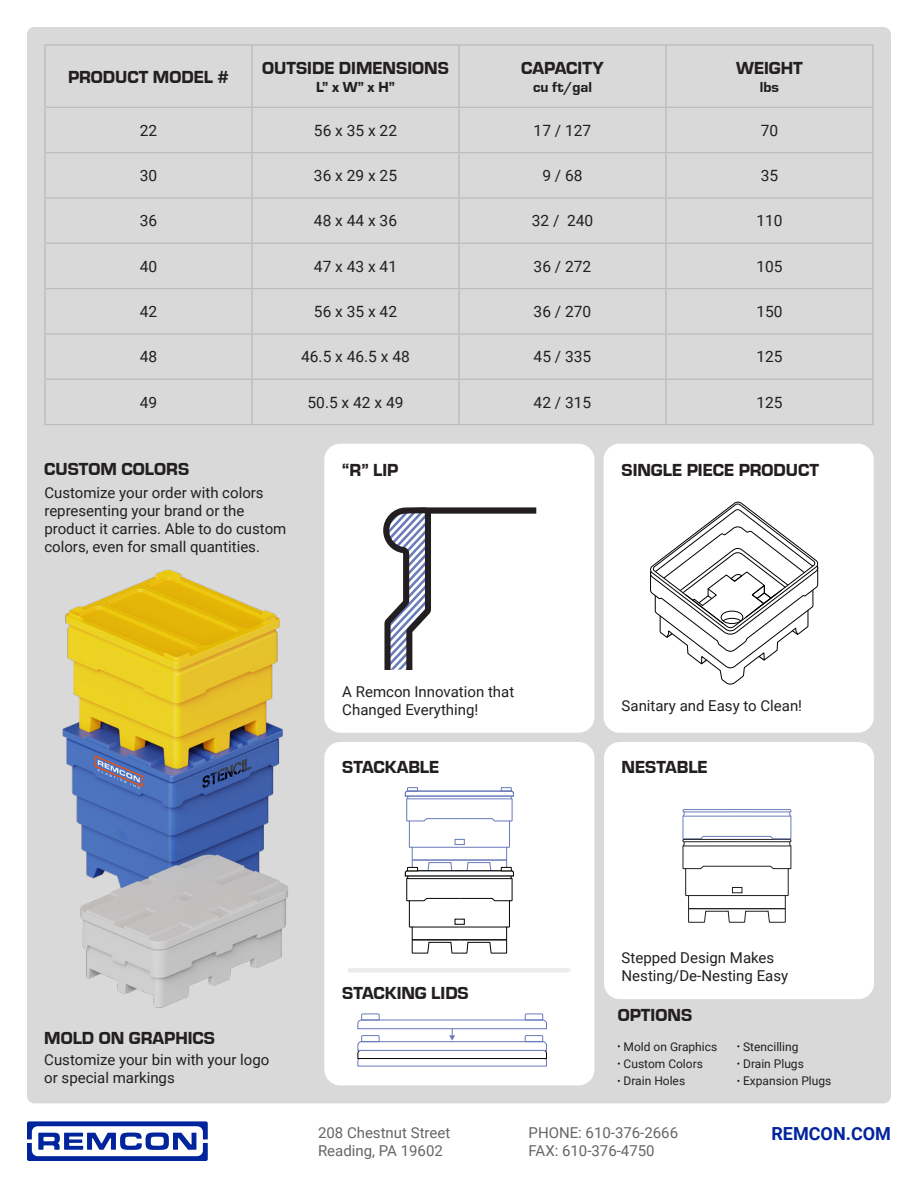
<style>
.page{position:relative;width:918px;height:1188px;background:#fff}
.page>*{position:absolute;margin:0;border:0;box-sizing:border-box;transform-origin:0 0}
.t1{font:800 18px "Eurostile Becker";color:#231f20}
.t2{font:700 18px "Roboto";color:#00249c}
.t3{font:15.6px "Roboto";color:#231f20}
.t4{font:15px/18px "Roboto";color:#231f20}
.t5{font:15px/18px "Roboto";color:#656568}
.t6{font:800 15px "Eurostile Becker";color:#231f20}
.t7{font:12px "Roboto";color:#231f20}
</style>
<div class="page">
<div style="left:27px;top:27px;width:864px;height:1076px;background:#d8d9d8;border-radius:8px"></div>
<svg style="left:27px;top:1121px;width:181px;height:40px"></svg>
<div style="left:604px;top:444px;width:270px;height:289px;background:#fff;border-radius:16px"></div>
<hr style="left:44px;top:44px;width:208px;height:2px;background:#bcbdc0">
<hr style="left:252px;top:44px;width:207px;height:2px;background:#bcbdc0">
<hr style="left:459px;top:44px;width:207px;height:2px;background:#bcbdc0">
<hr style="left:666px;top:44px;width:208px;height:2px;background:#bcbdc0">
<hr style="left:46px;top:107px;width:206px;height:1px;background:#bcbdc0">
<hr style="left:252px;top:107px;width:207px;height:1px;background:#bcbdc0">
<hr style="left:459px;top:107px;width:207px;height:1px;background:#bcbdc0">
<hr style="left:666px;top:107px;width:206px;height:1px;background:#bcbdc0">
<hr style="left:46px;top:152px;width:206px;height:1px;background:#bcbdc0">
<hr style="left:252px;top:152px;width:207px;height:1px;background:#bcbdc0">
<hr style="left:459px;top:152px;width:207px;height:1px;background:#bcbdc0">
<hr style="left:666px;top:152px;width:206px;height:1px;background:#bcbdc0">
<hr style="left:46px;top:197px;width:206px;height:2px;background:#bcbdc0">
<hr style="left:252px;top:197px;width:207px;height:2px;background:#bcbdc0">
<hr style="left:459px;top:197px;width:207px;height:2px;background:#bcbdc0">
<hr style="left:666px;top:197px;width:206px;height:2px;background:#bcbdc0">
<hr style="left:46px;top:243px;width:206px;height:1px;background:#bcbdc0">
<hr style="left:252px;top:243px;width:207px;height:1px;background:#bcbdc0">
<hr style="left:459px;top:243px;width:207px;height:1px;background:#bcbdc0">
<hr style="left:666px;top:243px;width:206px;height:1px;background:#bcbdc0">
<hr style="left:46px;top:288px;width:206px;height:1px;background:#bcbdc0">
<hr style="left:252px;top:288px;width:207px;height:1px;background:#bcbdc0">
<hr style="left:459px;top:288px;width:207px;height:1px;background:#bcbdc0">
<hr style="left:666px;top:288px;width:206px;height:1px;background:#bcbdc0">
<hr style="left:46px;top:333px;width:206px;height:2px;background:#bcbdc0">
<hr style="left:252px;top:333px;width:207px;height:2px;background:#bcbdc0">
<hr style="left:459px;top:333px;width:207px;height:2px;background:#bcbdc0">
<hr style="left:666px;top:333px;width:206px;height:2px;background:#bcbdc0">
<hr style="left:46px;top:379px;width:206px;height:1px;background:#bcbdc0">
<hr style="left:252px;top:379px;width:207px;height:1px;background:#bcbdc0">
<hr style="left:459px;top:379px;width:207px;height:1px;background:#bcbdc0">
<hr style="left:666px;top:379px;width:206px;height:1px;background:#bcbdc0">
<hr style="left:44px;top:424px;width:208px;height:1px;background:#bcbdc0">
<hr style="left:252px;top:424px;width:207px;height:1px;background:#bcbdc0">
<hr style="left:459px;top:424px;width:207px;height:1px;background:#bcbdc0">
<hr style="left:666px;top:424px;width:208px;height:1px;background:#bcbdc0">
<hr style="left:44px;top:46px;width:2px;height:61px;background:#bcbdc0">
<hr style="left:251px;top:46px;width:2px;height:61px;background:#bcbdc0">
<hr style="left:458px;top:46px;width:2px;height:61px;background:#bcbdc0">
<hr style="left:665px;top:46px;width:2px;height:61px;background:#bcbdc0">
<hr style="left:872px;top:46px;width:2px;height:61px;background:#bcbdc0">
<hr style="left:44px;top:107px;width:2px;height:46px;background:#bcbdc0">
<hr style="left:251px;top:108px;width:2px;height:44px;background:#bcbdc0">
<hr style="left:458px;top:108px;width:2px;height:44px;background:#bcbdc0">
<hr style="left:665px;top:108px;width:2px;height:44px;background:#bcbdc0">
<hr style="left:872px;top:107px;width:2px;height:46px;background:#bcbdc0">
<hr style="left:44px;top:153px;width:2px;height:45px;background:#bcbdc0">
<hr style="left:251px;top:153px;width:2px;height:44px;background:#bcbdc0">
<hr style="left:458px;top:153px;width:2px;height:44px;background:#bcbdc0">
<hr style="left:665px;top:153px;width:2px;height:44px;background:#bcbdc0">
<hr style="left:872px;top:153px;width:2px;height:45px;background:#bcbdc0">
<hr style="left:44px;top:198px;width:2px;height:45px;background:#bcbdc0">
<hr style="left:251px;top:199px;width:2px;height:44px;background:#bcbdc0">
<hr style="left:458px;top:199px;width:2px;height:44px;background:#bcbdc0">
<hr style="left:665px;top:199px;width:2px;height:44px;background:#bcbdc0">
<hr style="left:872px;top:198px;width:2px;height:45px;background:#bcbdc0">
<hr style="left:44px;top:243px;width:2px;height:46px;background:#bcbdc0">
<hr style="left:251px;top:244px;width:2px;height:44px;background:#bcbdc0">
<hr style="left:458px;top:244px;width:2px;height:44px;background:#bcbdc0">
<hr style="left:665px;top:244px;width:2px;height:44px;background:#bcbdc0">
<hr style="left:872px;top:243px;width:2px;height:46px;background:#bcbdc0">
<hr style="left:44px;top:289px;width:2px;height:45px;background:#bcbdc0">
<hr style="left:251px;top:289px;width:2px;height:44px;background:#bcbdc0">
<hr style="left:458px;top:289px;width:2px;height:44px;background:#bcbdc0">
<hr style="left:665px;top:289px;width:2px;height:44px;background:#bcbdc0">
<hr style="left:872px;top:289px;width:2px;height:45px;background:#bcbdc0">
<hr style="left:44px;top:334px;width:2px;height:45px;background:#bcbdc0">
<hr style="left:251px;top:335px;width:2px;height:44px;background:#bcbdc0">
<hr style="left:458px;top:335px;width:2px;height:44px;background:#bcbdc0">
<hr style="left:665px;top:335px;width:2px;height:44px;background:#bcbdc0">
<hr style="left:872px;top:334px;width:2px;height:45px;background:#bcbdc0">
<hr style="left:44px;top:379px;width:2px;height:45px;background:#bcbdc0">
<hr style="left:251px;top:380px;width:2px;height:44px;background:#bcbdc0">
<hr style="left:458px;top:380px;width:2px;height:44px;background:#bcbdc0">
<hr style="left:665px;top:380px;width:2px;height:44px;background:#bcbdc0">
<hr style="left:872px;top:379px;width:2px;height:45px;background:#bcbdc0">
<img style="left:62px;top:569px;width:226px;height:439px">
<div style="left:324px;top:444px;width:270px;height:289px;background:#fff;border-radius:16px"></div>
<div style="left:324px;top:742px;width:270px;height:343px;background:#fff;border-radius:16px"></div>
<div style="left:604px;top:742px;width:270px;height:257px;background:#fff;border-radius:16px"></div>
<svg style="left:383px;top:507px;width:48px;height:163px"></svg>
<div style="left:427px;top:507px;width:109px;height:7px;background:#231f20"></div>
<svg style="left:650px;top:501px;width:169px;height:184px"></svg>
<svg style="left:405px;top:787px;width:109px;height:167px"></svg>
<svg style="left:357px;top:1013px;width:190px;height:54px"></svg>
<div style="left:350px;top:968px;width:218px;height:5px;background:#ececee"></div>
<svg style="left:682px;top:809px;width:110px;height:114px"></svg>
<p class="t1" style="left:68px;top:67px;width:162px">PRODUCT MODEL #</p>
<p class="t1" style="left:262px;top:58px;width:188px">OUTSIDE DIMENSIONS</p>
<p class="t6" style="left:316px;top:79px;width:80px">L” x W” x H”</p>
<p class="t1" style="left:521px;top:58px;width:84px">CAPACITY</p>
<p class="t6" style="left:533px;top:79px;width:60px">cu ft/gal</p>
<p class="t1" style="left:736px;top:58px;width:68px">WEIGHT</p>
<p class="t6" style="left:760px;top:79px;width:21px">lbs</p>
<p class="t3" style="left:140px;top:119px;width:19px">22</p>
<p class="t3" style="left:314px;top:119px;width:85px">56 x 35 x 22</p>
<p class="t3" style="left:534px;top:119px;width:59px">17 / 127</p>
<p class="t3" style="left:761px;top:119px;width:19px">70</p>
<p class="t3" style="left:140px;top:165px;width:19px">30</p>
<p class="t3" style="left:314px;top:165px;width:85px">36 x 29 x 25</p>
<p class="t3" style="left:542px;top:165px;width:42px">9 / 68</p>
<p class="t3" style="left:761px;top:165px;width:19px">35</p>
<p class="t3" style="left:140px;top:210px;width:19px">36</p>
<p class="t3" style="left:314px;top:210px;width:85px">48 x 44 x 36</p>
<p class="t3" style="left:532px;top:210px;width:63px">32 / 240</p>
<p class="t3" style="left:756px;top:210px;width:28px">110</p>
<p class="t3" style="left:140px;top:255px;width:19px">40</p>
<p class="t3" style="left:314px;top:255px;width:85px">47 x 43 x 41</p>
<p class="t3" style="left:534px;top:255px;width:59px">36 / 272</p>
<p class="t3" style="left:756px;top:255px;width:28px">105</p>
<p class="t3" style="left:140px;top:301px;width:19px">42</p>
<p class="t3" style="left:314px;top:301px;width:85px">56 x 35 x 42</p>
<p class="t3" style="left:534px;top:301px;width:59px">36 / 270</p>
<p class="t3" style="left:756px;top:301px;width:28px">150</p>
<p class="t3" style="left:140px;top:346px;width:19px">48</p>
<p class="t3" style="left:301px;top:346px;width:110px">46.5 x 46.5 x 48</p>
<p class="t3" style="left:534px;top:346px;width:59px">45 / 335</p>
<p class="t3" style="left:756px;top:346px;width:28px">125</p>
<p class="t3" style="left:140px;top:391px;width:19px">49</p>
<p class="t3" style="left:308px;top:391px;width:97px">50.5 x 42 x 49</p>
<p class="t3" style="left:534px;top:391px;width:59px">42 / 315</p>
<p class="t3" style="left:756px;top:391px;width:28px">125</p>
<p class="t1" style="left:44px;top:459px;width:146px">CUSTOM COLORS</p>
<p class="t4" style="left:44px;top:483px;width:244px">Customize your order with colors representing your brand or the product it carries. Able to do custom colors, even for small quantities.</p>
<p class="t1" style="left:342px;top:460px;width:58px">“R” LIP</p>
<p class="t1" style="left:622px;top:460px;width:199px">SINGLE PIECE PRODUCT</p>
<p class="t4" style="left:342px;top:682px;width:173px">A Remcon Innovation that</p>
<p class="t4" style="left:342px;top:700px;width:138px">Changed Everything!</p>
<p class="t4" style="left:622px;top:697px;width:182px">Sanitary and Easy to Clean!</p>
<p class="t1" style="left:342px;top:757px;width:98px">STACKABLE</p>
<p class="t1" style="left:622px;top:757px;width:88px">NESTABLE</p>
<p class="t1" style="left:44px;top:1028px;width:172px">MOLD ON GRAPHICS</p>
<p class="t4" style="left:44px;top:1050px;width:227px">Customize your bin with your logo or special markings</p>
<p class="t1" style="left:342px;top:983px;width:128px">STACKING LIDS</p>
<p class="t4" style="left:622px;top:948px;width:154px">Stepped Design Makes</p>
<p class="t4" style="left:622px;top:966px;width:168px">Nesting/De-Nesting Easy</p>
<p class="t1" style="left:618px;top:1006px;width:76px">OPTIONS</p>
<p class="t7" style="left:624px;top:1055px;width:81px">Custom Colors</p>
<p class="t7" style="left:624px;top:1038px;width:95px">Mold on Graphics</p>
<p class="t7" style="left:743px;top:1038px;width:57px">Stencilling</p>
<p class="t7" style="left:624px;top:1073px;width:63px">Drain Holes</p>
<p class="t7" style="left:743px;top:1055px;width:62px">Drain Plugs</p>
<p class="t7" style="left:743px;top:1073px;width:90px">Expansion Plugs</p>
<p class="t5" style="left:318px;top:1123px;width:134px">208 Chestnut Street<br>Reading, PA 19602</p>
<p class="t5" style="left:529px;top:1123px;width:151px">PHONE: 610-376-2666<br>FAX: 610-376-4750</p>
<p class="t2" style="left:772px;top:1121px;width:121px">REMCON.COM</p>
</div>
